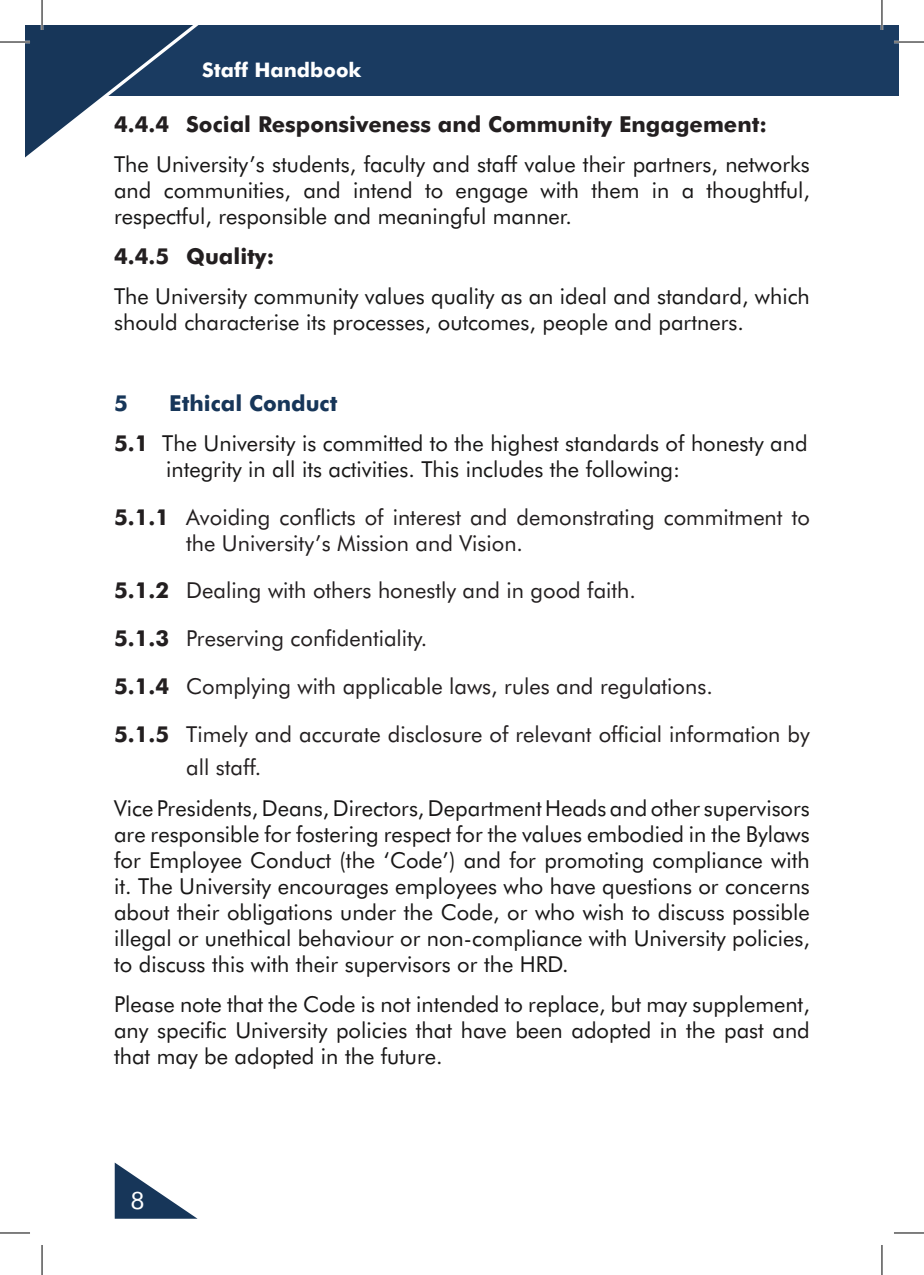
<style>
.page{position:relative;width:924px;height:1275px;background:#fff}
.page>*{position:absolute;margin:0;border:0;box-sizing:border-box;transform-origin:0 0}
.t1{font:24px "Futura BT";color:#fff}
.List_Paragraph{font:22px/26px "Futura BT";color:#181717;text-align:justify}
.t2{font:22px/26px "Futura BT";color:#231f20}
.t3{font:700 22px "Futura BT";color:#231f20}
.t4{font:700 22px "Futura BT";color:#173659}
.t5{font:700 20px "Futura BT";color:#fff}
.s1{font-weight:700;color:#231f20}
.s2{font-weight:700}
</style>
<div class="page">
<div style="left:25px;top:25px;width:873px;height:71px;background:#1a3b61"></div>
<svg style="left:25px;top:25px;width:174px;height:133px"></svg>
<svg style="left:115px;top:1162px;width:82px;height:56px"></svg>
<hr style="left:0;top:41px;width:30px;height:2px;background:#fff">
<hr style="left:893px;top:41px;width:30px;height:2px;background:#fff">
<hr style="left:41px;top:0;width:2px;height:30px;background:#fff">
<hr style="left:880px;top:0;width:2px;height:30px;background:#fff">
<hr style="left:0;top:42px;width:30px;height:1px;background:#000">
<hr style="left:893px;top:42px;width:30px;height:1px;background:#000">
<hr style="left:0;top:1232px;width:30px;height:1px;background:#000">
<hr style="left:893px;top:1232px;width:30px;height:1px;background:#000">
<hr style="left:42px;top:0;width:1px;height:30px;background:#000">
<hr style="left:42px;top:1245px;width:1px;height:30px;background:#000">
<hr style="left:881px;top:0;width:1px;height:30px;background:#000">
<hr style="left:881px;top:1245px;width:1px;height:30px;background:#000">
<p class="t5" style="left:202px;top:58px;width:161px">Staff Handbook</p>
<p class="t3" style="left:114px;top:110px;width:654px">4.4.4 Social Responsiveness and Community Engagement:</p>
<p class="List_Paragraph" style="left:114px;top:151px;width:697px">The University’s students, faculty and staff value their partners, networks and communities, and intend to engage with them in a thoughtful, respectful, responsible and meaningful manner.</p>
<p class="t3" style="left:114px;top:243px;width:161px">4.4.5 Quality:</p>
<p class="List_Paragraph" style="left:114px;top:283px;width:697px">The University community values quality as an ideal and standard, which should characterise its processes, outcomes, people and partners.</p>
<p class="t4" style="left:114px;top:389px;width:15px">5</p>
<p class="t4" style="left:169px;top:389px;width:170px">Ethical Conduct</p>
<p class="List_Paragraph" style="left:166px;top:430px;width:642px;text-indent:-52px"><span class="s1">5.1</span> The University is committed to the highest standards of honesty and integrity in all its activities. This includes the following:</p>
<p class="t2" style="left:186px;top:503px;width:625px;text-indent:-72px"><span class="s2">5.1.1</span> Avoiding conflicts of interest and demonstrating commitment to the University’s Mission and Vision.</p>
<p class="t2" style="left:114px;top:577px;width:523px"><span class="s2">5.1.2</span> Dealing with others honestly and in good faith.</p>
<p class="t2" style="left:114px;top:625px;width:314px"><span class="s2">5.1.3</span> Preserving confidentiality.</p>
<p class="t2" style="left:114px;top:673px;width:600px"><span class="s2">5.1.4</span> Complying with applicable laws, rules and regulations.</p>
<p class="t2" style="left:186px;top:717px;width:625px;line-height:33.6px;text-indent:-72px"><span class="s2">5.1.5</span> Timely and accurate disclosure of relevant official information by all staff.</p>
<p class="List_Paragraph" style="left:114px;top:794px;width:697px">Vice Presidents, Deans, Directors, Department Heads and other supervisors are responsible for fostering respect for the values embodied in the Bylaws for Employee Conduct (the ‘Code’) and for promoting compliance with it. The University encourages employees who have questions or concerns about their obligations under the Code, or who wish to discuss possible illegal or unethical behaviour or non-compliance with University policies, to discuss this with their supervisors or the HRD.</p>
<p class="List_Paragraph" style="left:114px;top:990px;width:697px">Please note that the Code is not intended to replace, but may supplement, any specific University policies that have been adopted in the past and that may be adopted in the future.</p>
<p class="t1" style="left:130px;top:1185px;width:16px">8</p>
</div>
